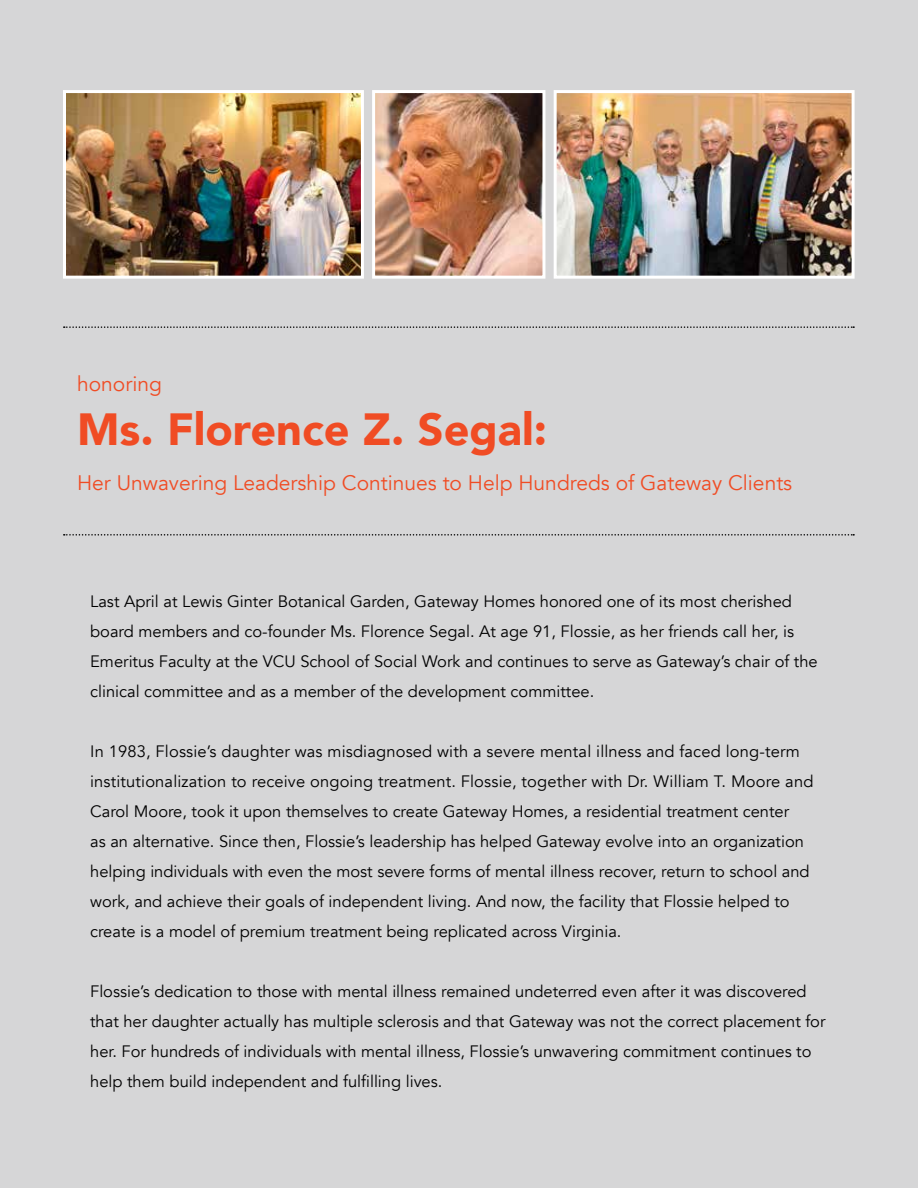
<style>
.page{position:relative;width:918px;height:1188px;background:#d6d6d7}
.page>*{position:absolute;margin:0;border:0;box-sizing:border-box;transform-origin:0 0}
.t1{font:900 45px "Avenir";color:#f04c24}
.t2{font:21px "Avenir";color:#f04c24}
.t3{font:16.5px/30px "Avenir";color:#000}
</style>
<div class="page">
<svg style="left:64px;top:326px;width:790px;height:2px"></svg>
<svg style="left:64px;top:534px;width:790px;height:2px"></svg>
<img style="left:67px;top:94px;width:293px;height:181px">
<div style="left:63px;top:90px;width:301px;height:189px;border:3px solid #fff"></div>
<img style="left:376px;top:94px;width:165px;height:181px">
<div style="left:372px;top:90px;width:173px;height:189px;border:3px solid #fff"></div>
<img style="left:558px;top:94px;width:293px;height:181px">
<div style="left:554px;top:90px;width:301px;height:189px;border:3px solid #fff"></div>
<p class="t2" style="left:77px;top:371px;width:86px">honoring</p>
<h1 class="t1" style="left:77px;top:390px;width:471px">Ms. Florence Z. Segal:</h1>
<p class="t2" style="left:77px;top:470px;width:717px">Her Unwavering Leadership Continues to Help Hundreds of Gateway Clients</p>
<p class="t3" style="left:90px;top:587px;width:729px">Last April at Lewis Ginter Botanical Garden, Gateway Homes honored one of its most cherished board members and co-founder Ms. Florence Segal. At age 91, Flossie, as her friends call her, is Emeritus Faculty at the VCU School of Social Work and continues to serve as Gateway’s chair of the clinical committee and as a member of the development committee.</p>
<p class="t3" style="left:90px;top:737px;width:725px">In 1983, Flossie’s daughter was misdiagnosed with a severe mental illness and faced long-term institutionalization to receive ongoing treatment. Flossie, together with Dr. William T. Moore and Carol Moore, took it upon themselves to create Gateway Homes, a residential treatment center<br>as an alternative. Since then, Flossie’s leadership has helped Gateway evolve into an organization helping individuals with even the most severe forms of mental illness recover, return to school and work, and achieve their goals of independent living. And now, the facility that Flossie helped to create is a model of premium treatment being replicated across Virginia.</p>
<p class="t3" style="left:90px;top:976px;width:737px">Flossie’s dedication to those with mental illness remained undeterred even after it was discovered that her daughter actually has multiple sclerosis and that Gateway was not the correct placement for her. For hundreds of individuals with mental illness, Flossie’s unwavering commitment continues to help them build independent and fulfilling lives.</p>
</div>
